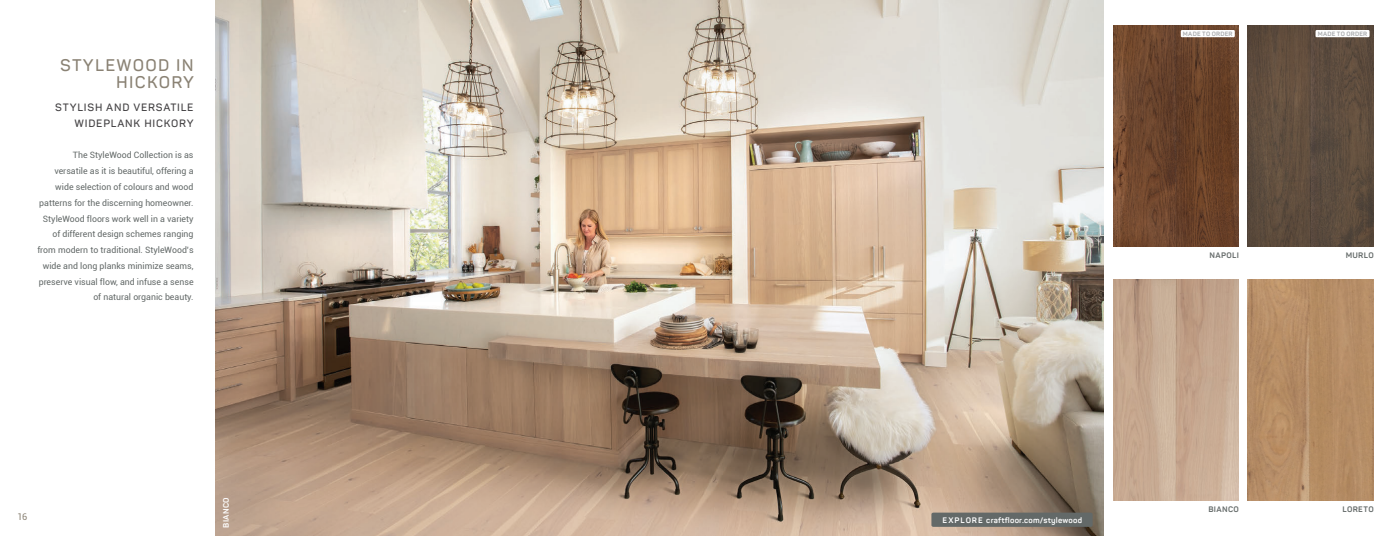
<style>
.page{position:relative;width:1386px;height:536px;background:#fff}
.page>*{position:absolute;margin:0;border:0;box-sizing:border-box;transform-origin:0 0}
.t1{font:600 16.62px/16.6px "Panton";letter-spacing:.075em;color:#8a8274;text-align:right}
.t2{font:600 10.5px/15.8px "Panton";letter-spacing:.075em;color:#413f41;text-align:right}
.t3{font:9.19px "Roboto";color:#8a8274}
.t4{font:8.75px/15.8px "Roboto";color:#636968;text-align:right}
.t5{font:700 7.88px "Panton";letter-spacing:.025em;color:#fff}
.t6{font:700 7.88px "Panton";letter-spacing:.04em;color:#636968}
.t7{font:700 6.12px "Panton";letter-spacing:.03em;color:#a6a8aa}
</style>
<div class="page">
<img style="left:215px;top:0;width:889px;height:536px">
<img style="left:1113px;top:26px;width:126px;height:220px">
<img style="left:1248px;top:26px;width:126px;height:220px">
<div style="left:931px;top:512px;width:162px;height:14px;background:#636968;border-radius:2px"></div>
<img style="left:1248px;top:279px;width:126px;height:221px">
<img style="left:1113px;top:279px;width:126px;height:221px">
<div style="left:1181px;top:30px;width:54px;height:7px;background:#fff"></div>
<div style="left:1316px;top:30px;width:54px;height:7px;background:#fff"></div>
<h1 class="t1" style="left:60px;top:57px;width:136px">STYLEWOOD IN<br>HICKORY</h1>
<p class="t2" style="left:55px;top:99px;width:140px">STYLISH AND VERSATILE<br>WIDEPLANK HICKORY</p>
<p class="t4" style="left:37px;top:147px;width:158px">The StyleWood Collection is as<br>versatile as it is beautiful, offering a wide selection of colours and wood patterns for the discerning homeowner.<br>StyleWood floors work well in a variety of different design schemes ranging from modern to traditional. StyleWood’s wide and long planks minimize seams, preserve visual flow, and infuse a sense of natural organic beauty.</p>
<p class="t3" style="left:18px;top:510px;width:11px">16</p>
<p class="t5" style="left:221px;top:527px;width:31px;rotate:-90deg">BIANCO</p>
<p class="t5" style="left:943px;top:514px;width:141px">EXPLORE craftfloor.com/stylewood</p>
<p class="t7" style="left:1183px;top:30px;width:51px">MADE TO ORDER</p>
<p class="t7" style="left:1318px;top:30px;width:51px">MADE TO ORDER</p>
<p class="t6" style="left:1209px;top:250px;width:31px">NAPOLI</p>
<p class="t6" style="left:1346px;top:250px;width:30px">MURLO</p>
<p class="t6" style="left:1208px;top:504px;width:32px">BIANCO</p>
<p class="t6" style="left:1343px;top:504px;width:33px">LORETO</p>
</div>
